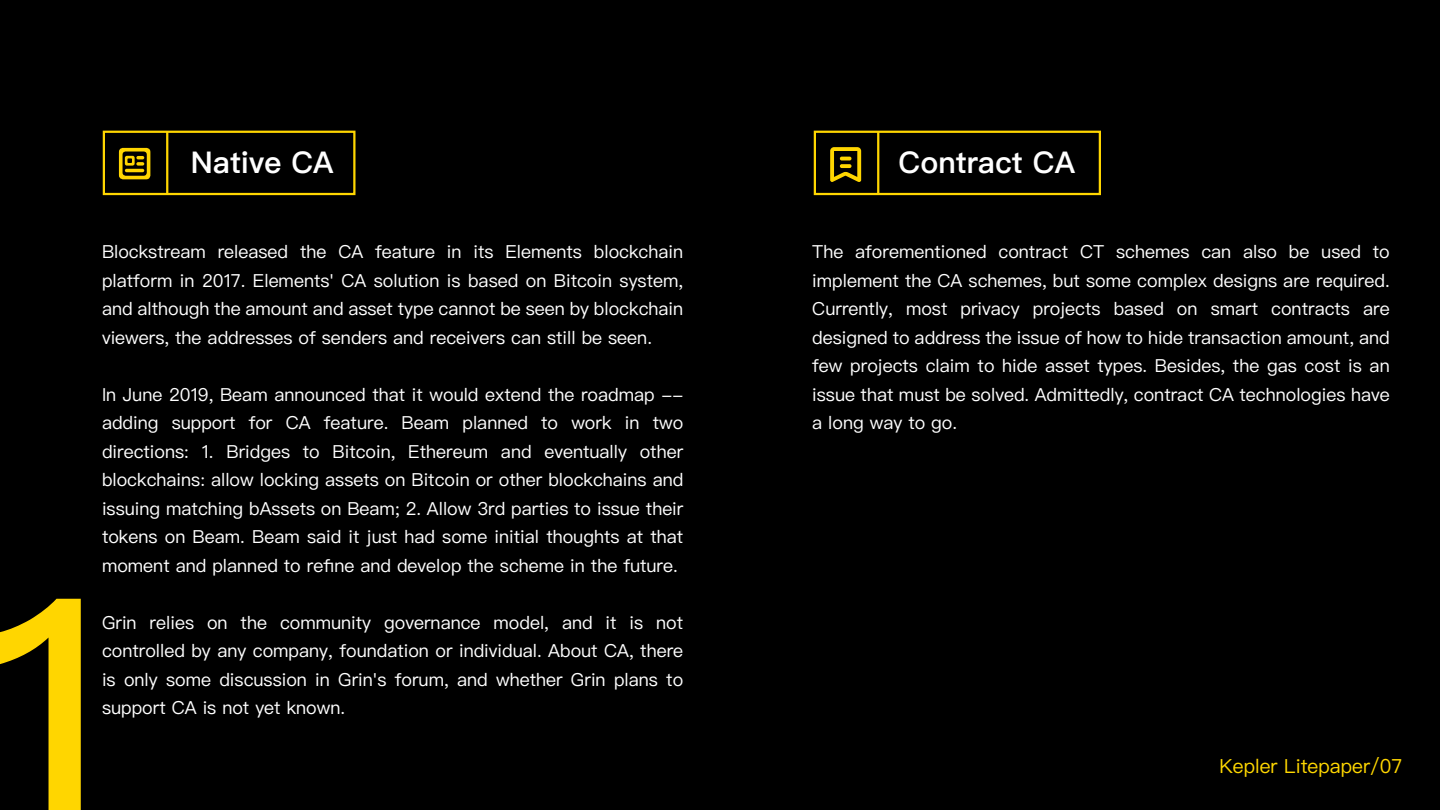
<style>
.page{position:relative;width:1440px;height:810px;background:#000}
.page>*{position:absolute;margin:0;border:0;box-sizing:border-box;transform-origin:0 0}
.t1{font:600 30px "Ping Fang SC";color:#fff}
.t2{font:19.5px "Ping Fang SC";color:#ffd800}
.t3{font:18px/28.5px "Ping Fang SC";color:#fff;text-align:justify}
.s1{color:#ffd600}
</style>
<div class="page">
<svg style="left:0;top:599px;width:81px;height:211px"></svg>
<div style="left:103px;top:131px;width:253px;height:64px;border:2px solid #ffd600"></div>
<svg style="left:119px;top:148px;width:31px;height:31px"></svg>
<hr style="left:166px;top:132px;width:2px;height:63px;background:#ffd600">
<div style="left:814px;top:131px;width:287px;height:64px;border:2px solid #ffd600"></div>
<hr style="left:877px;top:132px;width:2px;height:63px;background:#ffd600">
<svg style="left:830px;top:147px;width:31px;height:35px"></svg>
<h1 class="t1" style="left:191px;top:147px;width:144px">Native CA</h1>
<p class="t3" style="left:102px;top:238px;width:583px">Blockstream released the CA feature in its Elements blockchain platform in 2017. Elements' CA solution is based on Bitcoin system, and although the amount and asset type cannot be seen by blockchain viewers, the addresses of senders and receivers can still be seen.</p>
<p class="t3" style="left:102px;top:380px;width:583px">In June 2019, Beam announced that it would extend the roadmap -- adding support for CA feature. Beam planned to work in two directions: 1. Bridges to Bitcoin, Ethereum and eventually other blockchains: allow locking assets on Bitcoin or other blockchains and issuing matching bAssets on Beam; 2. Allow 3rd parties to issue their tokens on Beam. Beam said it just had some initial thoughts at that moment and planned to refine and develop the scheme in the future.</p>
<p class="t3" style="left:102px;top:608px;width:583px">Grin relies on the community governance model, and it is not controlled by any company, foundation or individual. About CA, there is only some discussion in Grin's forum, and whether Grin plans to support CA is not yet known.</p>
<h1 class="t1" style="left:898px;top:147px;width:178px">Contract CA</h1>
<p class="t3" style="left:812px;top:238px;width:579px">The aforementioned contract CT schemes can also be used to implement the CA schemes, but some complex designs are required.<br>Currently, most privacy projects based on smart contracts are designed to address the issue of how to hide transaction amount, and few projects claim to hide asset types. Besides, the gas cost is an issue that must be solved. Admittedly, contract CA technologies have a long way to go.</p>
<p class="t2" style="left:1220px;top:756px;width:184px">Kepler Litepaper/<span class="s1">07</span></p>
</div>
